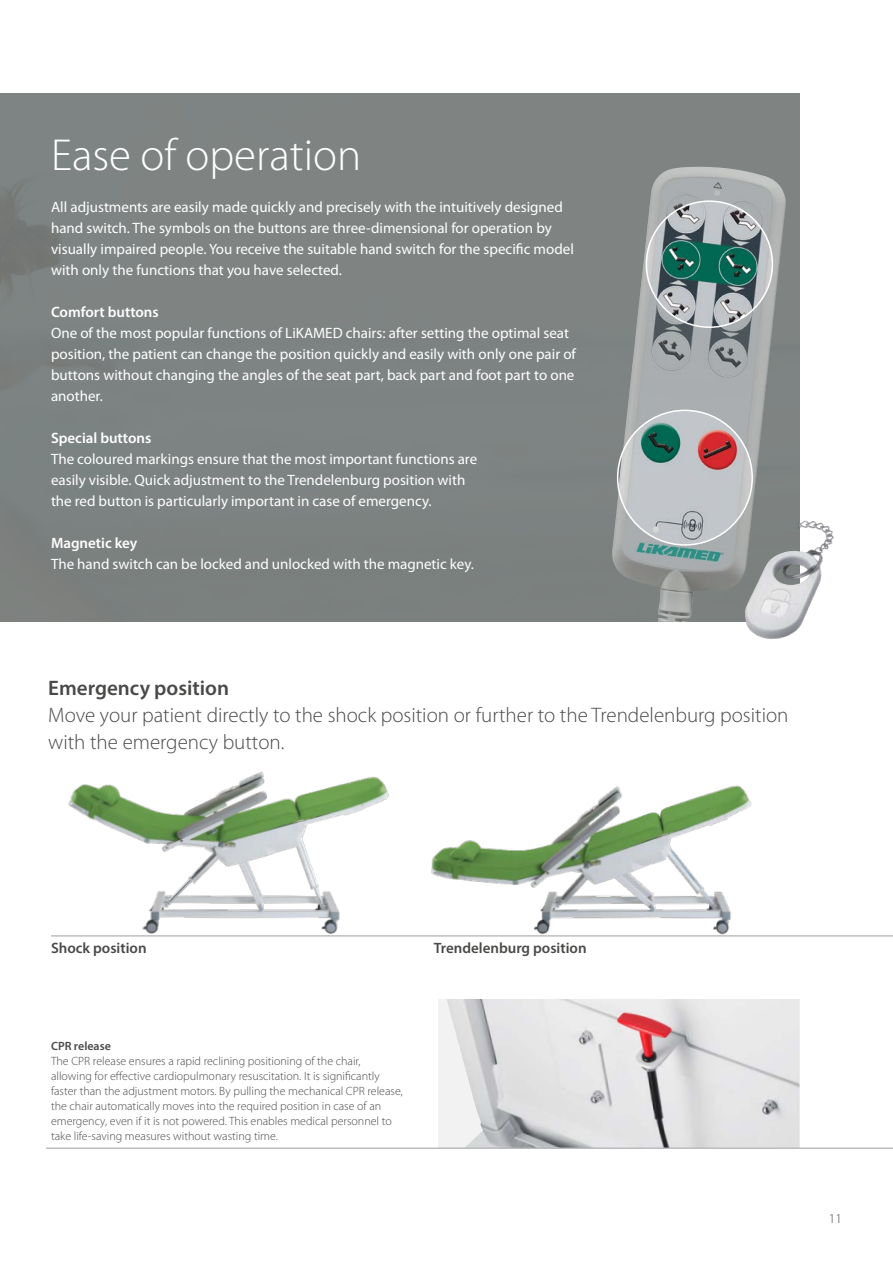
<style>
.page{position:relative;width:893px;height:1263px;background:#fff}
.page>*{position:absolute;margin:0;border:0;box-sizing:border-box;transform-origin:0 0}
.t1{font:300 45px "Myriad Pro";color:#fff}
.t2{font:300 21px/27px "Myriad Pro";color:#494948}
.t3{font:600 21px "Myriad Pro";color:#494948}
.t4{font:15px/21px "Myriad Pro";color:#fff}
.t5{font:600 15px "Myriad Pro";color:#fff}
.t6{font:600 15px "Myriad Pro";color:#494948}
.t7{font:300 13.5px "Myriad Pro";color:#494948}
.t8{font:300 12px/15px "Myriad Pro";color:#494948}
.t9{font:600 12px "Myriad Pro";color:#494948}
</style>
<div class="page">
<div style="left:0;top:94px;width:799px;height:528px;background:#7e8483"></div>
<img style="left:51px;top:771px;width:348px;height:166px">
<img style="left:399px;top:785px;width:466px;height:152px">
<hr style="left:51px;top:935px;width:842px;height:1px;background:#9c9d9d">
<img style="left:746px;top:473px;width:88px;height:166px">
<img style="left:612px;top:167px;width:174px;height:455px">
<img style="left:646px;top:201px;width:126px;height:126px;border-radius:63px">
<img style="left:619px;top:410px;width:133px;height:135px">
<div style="left:438px;top:999px;width:361px;height:149px;background:#f2f2f2"></div>
<img style="left:446px;top:999px;width:353px;height:149px">
<hr style="left:46px;top:1148px;width:847px;height:1px;background:#9c9d9d">
<h1 class="t1" style="left:51px;top:128px;width:312px">Ease of operation</h1>
<p class="t4" style="left:51px;top:197px;width:524px">All adjustments are easily made quickly and precisely with the intuitively designed hand switch. The symbols on the buttons are three-dimensional for operation by visually impaired people. You receive the suitable hand switch for the specific model with only the functions that you have selected.</p>
<p class="t5" style="left:51px;top:302px;width:109px">Comfort buttons</p>
<p class="t4" style="left:51px;top:323px;width:526px">One of the most popular functions of LiKAMED chairs: after setting the optimal seat position, the patient can change the position quickly and easily with only one pair of buttons without changing the angles of the seat part, back part and foot part to one another.</p>
<p class="t5" style="left:51px;top:428px;width:102px">Special buttons</p>
<p class="t4" style="left:51px;top:449px;width:428px">The coloured markings ensure that the most important functions are easily visible. Quick adjustment to the Trendelenburg position with the red button is particularly important in case of emergency.</p>
<p class="t5" style="left:51px;top:533px;width:88px">Magnetic key</p>
<p class="t4" style="left:51px;top:554px;width:424px">The hand switch can be locked and unlocked with the magnetic key.</p>
<h2 class="t3" style="left:48px;top:674px;width:182px">Emergency position</h2>
<h2 class="t2" style="left:48px;top:701px;width:742px">Move your patient directly to the shock position or further to the Trendelenburg position with the emergency button.</h2>
<p class="t6" style="left:51px;top:938px;width:97px">Shock position</p>
<p class="t6" style="left:434px;top:938px;width:154px">Trendelenburg position</p>
<p class="t9" style="left:51px;top:1039px;width:61px">CPR release</p>
<p class="t8" style="left:51px;top:1054px;width:353px">The CPR release ensures a rapid reclining positioning of the chair, allowing for effective cardiopulmonary resuscitation. It is significantly faster than the adjustment motors. By pulling the mechanical CPR release, the chair automatically moves into the required position in case of an emergency, even if it is not powered. This enables medical personnel to take life-saving measures without wasting time.</p>
<p class="t7" style="left:829px;top:1210px;width:15px">11</p>
</div>
